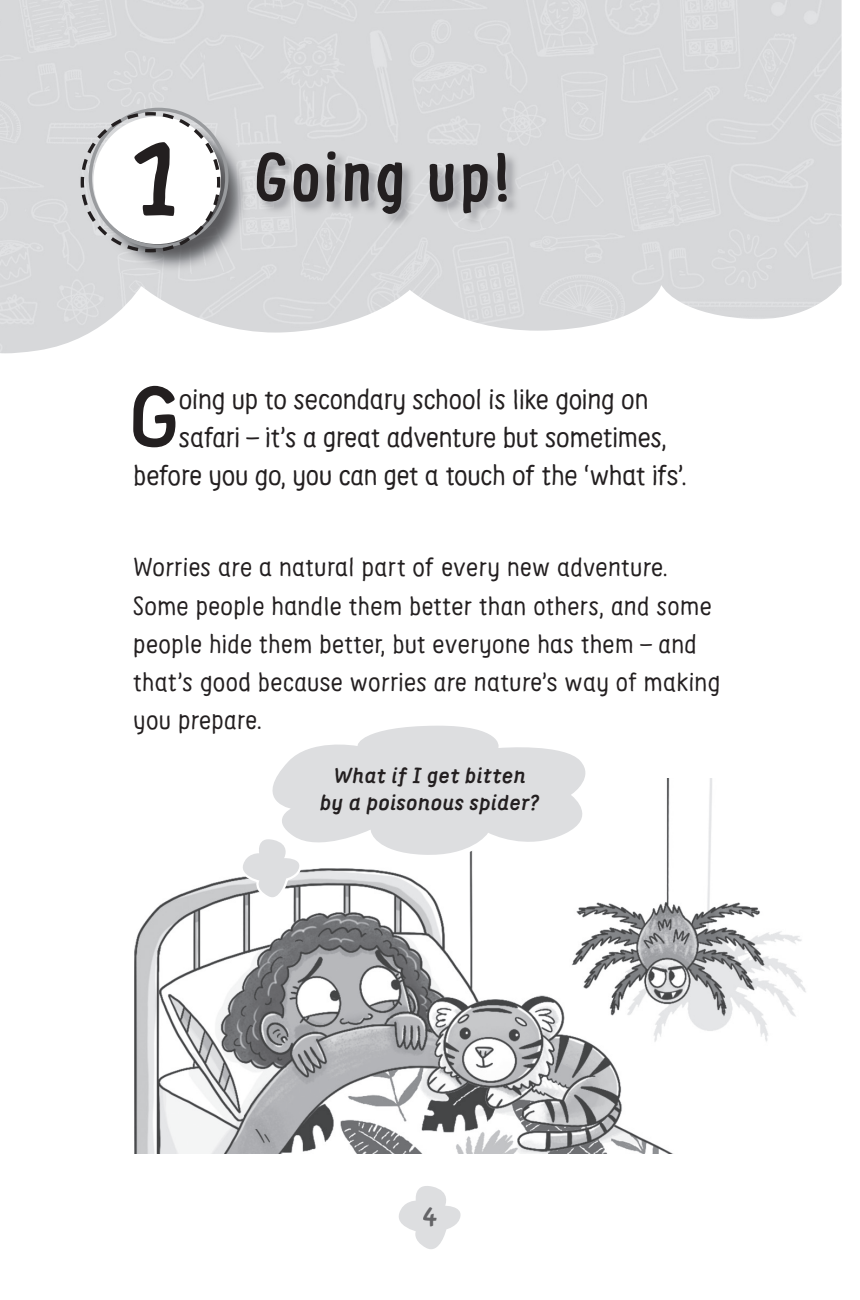
<style>
.page{position:relative;width:860px;height:1300px;background:#fff}
.page>*{position:absolute;margin:0;border:0;box-sizing:border-box;transform-origin:0 0}
.t1{font:700 84.6px "Supernett";color:#231f20}
.t2{font:700 67.5px "Supernett Condensed";letter-spacing:.06em;color:#231f20}
.t3{font:28.12px "Supernett";letter-spacing:-.01em;color:#231f20}
.t4{font:700 27px "Supernett";color:#646467}
.t5{font:25.88px/38.2px "Supernett";letter-spacing:.01em;color:#231f20}
.t6{font:italic 700 21.38px/27px "Supernett";letter-spacing:.03em;color:#231f20;text-align:center}
.s1{font-family:"Supernett";font-size:105.75px}
</style>
<div class="page">
<img style="left:134px;top:778px;width:672px;height:375px">
<svg style="left:399px;top:1186px;width:62px;height:63px"></svg>
<img style="left:141px;top:272px;width:79px;height:53px">
<img style="left:97px;top:120px;width:152px;height:152px">
<svg style="left:79px;top:110px;width:143px;height:144px"></svg>
<svg style="left:250px;top:725px;width:354px;height:135px"></svg>
<svg style="left:238px;top:834px;width:63px;height:70px"></svg>
<div style="left:423px;top:1207px;width:14px;height:19px;background:#dddee0"></div>
<img style="left:256px;top:151px;width:264px;height:76px">
<h2 class="t2" style="left:132px;top:135px;width:380px"><span class="s1">1</span> Going up!</h2>
<h1 class="t1" style="left:130px;top:365px;width:50px">G</h1>
<p class="t3" style="left:179px;top:381px;width:471px">oing up to secondary school is like going on</p>
<p class="t3" style="left:179px;top:420px;width:489px">safari – it’s a great adventure but sometimes,</p>
<p class="t3" style="left:133px;top:458px;width:555px">before you go, you can get a touch of the ‘what ifs’.</p>
<p class="t5" style="left:133px;top:548px;width:588px">Worries are a natural part of every new adventure.<br>Some people handle them better than others, and some people hide them better, but everyone has them – and that’s good because worries are nature’s way of making you prepare.</p>
<p class="t6" style="left:320px;top:762px;width:220px">What if I get bitten by a poisonous spider?</p>
<p class="t4" style="left:422px;top:1200px;width:16px">4</p>
</div>
